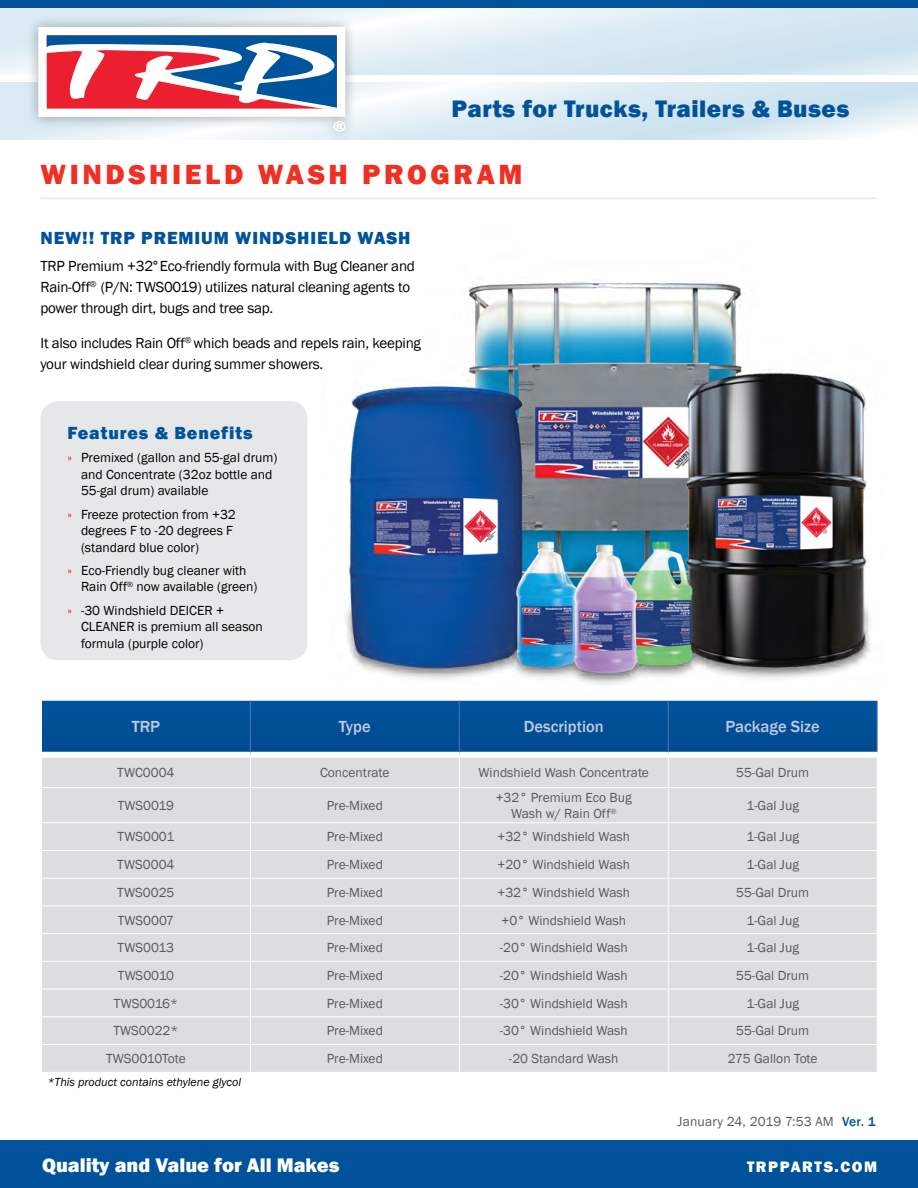
<style>
.page{position:relative;width:918px;height:1188px;background:#fff}
.page>*{position:absolute;margin:0;border:0;box-sizing:border-box;transform-origin:0 0}
.t1{font:800 28.5px "Franklin Gothic";letter-spacing:.125em;color:#ee3124}
.t2{font:800 24.45px "Franklin Gothic";letter-spacing:.02em;color:#00539b}
.t3{font:800 20.25px "Franklin Gothic";color:#fff}
.t4{font:800 18px "Franklin Gothic";letter-spacing:.05em;color:#00539b}
.t5{font:500 16.5px "Franklin Gothic";color:#c1c9e3}
.t6{font:800 15.6px "Franklin Gothic";letter-spacing:.1em;color:#fff}
.t7{font:15px/21px "Franklin Gothic";letter-spacing:-.015em;color:#000}
.t8{font:13.5px/16.2px "Franklin Gothic";color:#58595b;text-align:center}
.t9{font:13.5px/16.5px "Franklin Gothic";color:#000}
.t10{font:italic 12px "Franklin Gothic";color:#000}
.s1{color:#ee3124}
.s2{font-weight:500;color:#00539b}
</style>
<div class="page">
<svg style="left:0;top:8px;width:918px;height:67px;background:#dbebf3"></svg>
<svg style="left:0;top:82px;width:918px;height:57px;background:#dcebf3"></svg>
<div style="left:26px;top:14px;width:332px;height:129px;background:#000;opacity:.31"></div>
<div style="left:38px;top:27px;width:307px;height:90px;background:#fff"></div>
<svg style="left:46px;top:35px;width:291px;height:74px"></svg>
<svg style="left:334px;top:121px;width:12px;height:11px"></svg>
<div style="left:0;top:0;width:918px;height:8px;background:#00539b"></div>
<div style="left:0;top:1140px;width:918px;height:48px;background:#00539b"></div>
<hr style="left:40px;top:198px;width:836px;height:1px;background:#e6e7e8">
<div style="left:42px;top:701px;width:835px;height:51px;background:#004f96"></div>
<div style="left:42px;top:758px;width:835px;height:314px;background:#dcddde"></div>
<hr style="left:250px;top:701px;width:1px;height:51px;background:#5074b1">
<hr style="left:459px;top:701px;width:1px;height:51px;background:#5074b1">
<hr style="left:668px;top:701px;width:1px;height:51px;background:#5074b1">
<hr style="left:877px;top:701px;width:1px;height:51px;background:#5074b1">
<svg style="left:250px;top:758px;width:1px;height:29px"></svg>
<svg style="left:459px;top:758px;width:1px;height:29px"></svg>
<svg style="left:668px;top:758px;width:1px;height:29px"></svg>
<hr style="left:41px;top:787px;width:209px;height:1px;background:#fff">
<hr style="left:250px;top:787px;width:209px;height:1px;background:#fff">
<hr style="left:250px;top:788px;width:1px;height:34px;background:#fff">
<hr style="left:459px;top:787px;width:209px;height:1px;background:#fff">
<hr style="left:459px;top:788px;width:1px;height:34px;background:#fff">
<hr style="left:668px;top:787px;width:210px;height:1px;background:#fff">
<hr style="left:668px;top:788px;width:1px;height:34px;background:#fff">
<hr style="left:41px;top:822px;width:209px;height:1px;background:#fff">
<hr style="left:250px;top:822px;width:209px;height:1px;background:#fff">
<hr style="left:459px;top:822px;width:209px;height:1px;background:#fff">
<hr style="left:668px;top:822px;width:210px;height:1px;background:#fff">
<hr style="left:41px;top:850px;width:209px;height:1px;background:#fff">
<hr style="left:250px;top:850px;width:209px;height:1px;background:#fff">
<hr style="left:459px;top:850px;width:209px;height:1px;background:#fff">
<hr style="left:668px;top:850px;width:210px;height:1px;background:#fff">
<hr style="left:41px;top:878px;width:209px;height:1px;background:#fff">
<hr style="left:250px;top:878px;width:209px;height:1px;background:#fff">
<hr style="left:459px;top:878px;width:209px;height:1px;background:#fff">
<hr style="left:668px;top:878px;width:210px;height:1px;background:#fff">
<hr style="left:41px;top:906px;width:209px;height:1px;background:#fff">
<hr style="left:250px;top:906px;width:209px;height:1px;background:#fff">
<hr style="left:459px;top:906px;width:209px;height:1px;background:#fff">
<hr style="left:668px;top:906px;width:210px;height:1px;background:#fff">
<hr style="left:41px;top:933px;width:209px;height:1px;background:#fff">
<hr style="left:250px;top:933px;width:209px;height:1px;background:#fff">
<hr style="left:459px;top:933px;width:209px;height:1px;background:#fff">
<hr style="left:668px;top:933px;width:210px;height:1px;background:#fff">
<hr style="left:41px;top:961px;width:209px;height:1px;background:#fff">
<hr style="left:250px;top:961px;width:209px;height:1px;background:#fff">
<hr style="left:459px;top:961px;width:209px;height:1px;background:#fff">
<hr style="left:668px;top:961px;width:210px;height:1px;background:#fff">
<hr style="left:41px;top:989px;width:209px;height:1px;background:#fff">
<hr style="left:250px;top:989px;width:209px;height:1px;background:#fff">
<hr style="left:459px;top:989px;width:209px;height:1px;background:#fff">
<hr style="left:668px;top:989px;width:210px;height:1px;background:#fff">
<hr style="left:41px;top:1016px;width:209px;height:1px;background:#fff">
<hr style="left:250px;top:1016px;width:209px;height:1px;background:#fff">
<hr style="left:459px;top:1016px;width:209px;height:1px;background:#fff">
<hr style="left:668px;top:1016px;width:210px;height:1px;background:#fff">
<hr style="left:41px;top:1044px;width:209px;height:1px;background:#fff">
<hr style="left:250px;top:1044px;width:209px;height:1px;background:#fff">
<svg style="left:250px;top:823px;width:1px;height:249px"></svg>
<hr style="left:459px;top:1044px;width:209px;height:1px;background:#fff">
<svg style="left:459px;top:823px;width:1px;height:249px"></svg>
<hr style="left:668px;top:1044px;width:210px;height:1px;background:#fff">
<svg style="left:668px;top:823px;width:1px;height:249px"></svg>
<div style="left:40px;top:401px;width:268px;height:259px;background:#e6e7e8;border-radius:18px"></div>
<img style="left:322px;top:282px;width:556px;height:429px">
<h2 class="t2" style="left:451px;top:93px;width:400px">Parts for Trucks, Trailers &amp; Buses</h2>
<h1 class="t1" style="left:40px;top:156px;width:483px">WINDSHIELD WASH PROGRAM</h1>
<h3 class="t4" style="left:40px;top:226px;width:372px">NEW!! TRP PREMIUM WINDSHIELD WASH</h3>
<p class="t7" style="left:40px;top:256px;width:376px">TRP Premium +32°Eco-friendly formula with Bug Cleaner and<br>Rain-Off<sup>®</sup> (P/N: TWS0019) utilizes natural cleaning agents to power through dirt, bugs and tree sap.</p>
<p class="t7" style="left:40px;top:333px;width:382px">It also includes Rain Off<sup>®</sup> which beads and repels rain, keeping your windshield clear during summer showers.</p>
<h3 class="t4" style="left:68px;top:421px;width:187px">Features &amp; Benefits</h3>
<p class="t9" style="left:81px;top:450px;width:198px;text-indent:-14px"><span class="s1">»</span> Premixed (gallon and 55-gal drum) and Concentrate (32oz bottle and<br>55-gal drum) available</p>
<p class="t9" style="left:81px;top:506px;width:156px;text-indent:-14px"><span class="s1">»</span> Freeze protection from +32 degrees F to -20 degrees F (standard blue color)</p>
<p class="t9" style="left:81px;top:562px;width:178px;text-indent:-14px"><span class="s1">»</span> Eco-Friendly bug cleaner with<br>Rain Off<sup>®</sup> now available (green)</p>
<p class="t9" style="left:81px;top:602px;width:183px;text-indent:-14px"><span class="s1">»</span> -30 Windshield DEICER +<br>CLEANER is premium all season formula (purple color)</p>
<p class="t5" style="left:132px;top:716px;width:30px">TRP</p>
<p class="t5" style="left:339px;top:716px;width:33px">Type</p>
<p class="t5" style="left:524px;top:716px;width:82px">Description</p>
<p class="t5" style="left:726px;top:716px;width:96px">Package Size</p>
<p class="t8" style="left:117px;top:765px;width:59px">TWC0004</p>
<p class="t8" style="left:320px;top:765px;width:71px">Concentrate</p>
<p class="t8" style="left:479px;top:765px;width:172px">Windshield Wash Concentrate</p>
<p class="t8" style="left:736px;top:765px;width:75px">55-Gal Drum</p>
<p class="t8" style="left:118px;top:798px;width:58px">TWS0019</p>
<p class="t8" style="left:327px;top:798px;width:58px">Pre-Mixed</p>
<p class="t8" style="left:496px;top:790px;width:137px">+32° Premium Eco Bug<br>Wash w/ Rain Off<sup>®</sup></p>
<p class="t8" style="left:746px;top:798px;width:54px">1-Gal Jug</p>
<p class="t8" style="left:118px;top:829px;width:58px">TWS0001</p>
<p class="t8" style="left:327px;top:829px;width:58px">Pre-Mixed</p>
<p class="t8" style="left:497px;top:829px;width:134px">+32° Windshield Wash</p>
<p class="t8" style="left:746px;top:829px;width:54px">1-Gal Jug</p>
<p class="t8" style="left:117px;top:857px;width:59px">TWS0004</p>
<p class="t8" style="left:327px;top:857px;width:58px">Pre-Mixed</p>
<p class="t8" style="left:497px;top:857px;width:134px">+20° Windshield Wash</p>
<p class="t8" style="left:746px;top:857px;width:54px">1-Gal Jug</p>
<p class="t8" style="left:117px;top:884px;width:59px">TWS0025</p>
<p class="t8" style="left:327px;top:884px;width:58px">Pre-Mixed</p>
<p class="t8" style="left:497px;top:884px;width:134px">+32° Windshield Wash</p>
<p class="t8" style="left:736px;top:884px;width:75px">55-Gal Drum</p>
<p class="t8" style="left:118px;top:912px;width:58px">TWS0007</p>
<p class="t8" style="left:327px;top:912px;width:58px">Pre-Mixed</p>
<p class="t8" style="left:501px;top:912px;width:126px">+0° Windshield Wash</p>
<p class="t8" style="left:746px;top:912px;width:54px">1-Gal Jug</p>
<p class="t8" style="left:118px;top:940px;width:58px">TWS0013</p>
<p class="t8" style="left:327px;top:940px;width:58px">Pre-Mixed</p>
<p class="t8" style="left:500px;top:940px;width:130px">-20° Windshield Wash</p>
<p class="t8" style="left:746px;top:940px;width:54px">1-Gal Jug</p>
<p class="t8" style="left:118px;top:968px;width:58px">TWS0010</p>
<p class="t8" style="left:327px;top:968px;width:58px">Pre-Mixed</p>
<p class="t8" style="left:500px;top:968px;width:130px">-20° Windshield Wash</p>
<p class="t8" style="left:736px;top:968px;width:75px">55-Gal Drum</p>
<p class="t8" style="left:114px;top:995px;width:66px">TWS0016*</p>
<p class="t8" style="left:327px;top:995px;width:58px">Pre-Mixed</p>
<p class="t8" style="left:500px;top:995px;width:130px">-30° Windshield Wash</p>
<p class="t8" style="left:746px;top:995px;width:54px">1-Gal Jug</p>
<p class="t8" style="left:113px;top:1023px;width:67px">TWS0022*</p>
<p class="t8" style="left:327px;top:1023px;width:58px">Pre-Mixed</p>
<p class="t8" style="left:500px;top:1023px;width:130px">-30° Windshield Wash</p>
<p class="t8" style="left:736px;top:1023px;width:75px">55-Gal Drum</p>
<p class="t8" style="left:106px;top:1051px;width:81px">TWS0010Tote</p>
<p class="t8" style="left:327px;top:1051px;width:58px">Pre-Mixed</p>
<p class="t8" style="left:509px;top:1051px;width:111px">-20 Standard Wash</p>
<p class="t8" style="left:728px;top:1051px;width:91px">275 Gallon Tote</p>
<p class="t10" style="left:47px;top:1075px;width:195px">*This product contains ethylene glycol</p>
<p class="t8" style="left:678px;top:1114px;width:200px">January 24, 2019 7:53 AM <span class="s2">Ver. 1</span></p>
<h3 class="t3" style="left:42px;top:1152px;width:299px">Quality and Value for All Makes</h3>
<p class="t6" style="left:747px;top:1157px;width:132px">TRPPARTS.COM</p>
</div>
